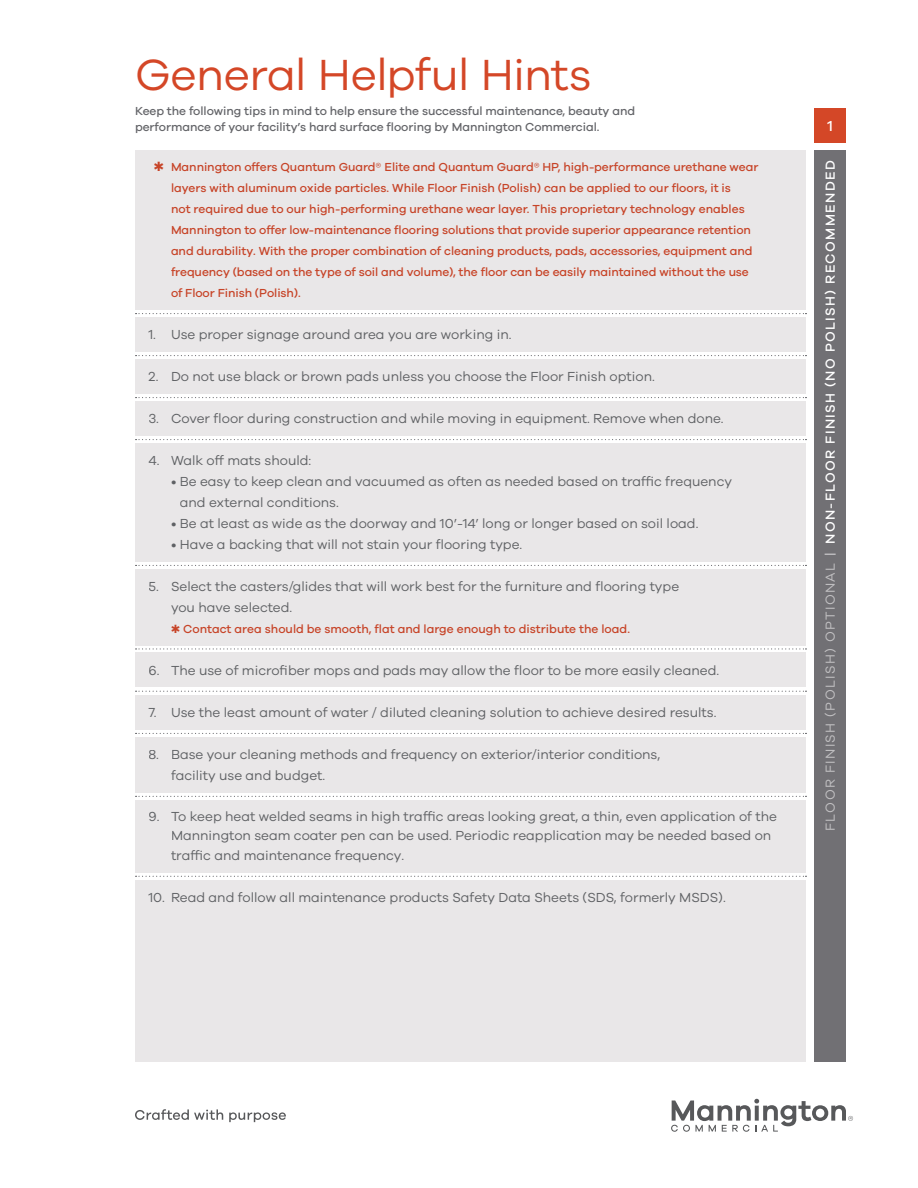
<style>
.page{position:relative;width:918px;height:1188px;background:#fff}
.page>*{position:absolute;margin:0;border:0;box-sizing:border-box;transform-origin:0 0}
.t1{font:45px "Galano Grotesque";letter-spacing:-.015em;color:#d44727}
.t2{font:500 15px "Galano Grotesque";color:#fff}
.t3{font:13.5px/21px "Galano Grotesque";color:#5f6164}
.t4{font:500 13.5px "Galano Grotesque";letter-spacing:.1em;color:#fff}
.t5{font:500 12px/21px "Galano Grotesque";letter-spacing:-.005em;color:#c74428}
.t6{font:500 12px/16.5px "Galano Grotesque";letter-spacing:-.005em;color:#646569}
.s1{font-weight:400;color:#c1c0c2}
.s2{color:#c1c0c2}
</style>
<div class="page">
<div style="left:135px;top:695px;width:671px;height:34px;background:#e9e7e8"></div>
<svg style="left:136px;top:691px;width:671px;height:1px"></svg>
<div style="left:135px;top:443px;width:671px;height:119px;background:#e9e7e8"></div>
<div style="left:135px;top:569px;width:671px;height:76px;background:#e9e7e8"></div>
<div style="left:135px;top:150px;width:671px;height:160px;background:#e9e7e8"></div>
<div style="left:135px;top:880px;width:671px;height:182px;background:#e9e7e8"></div>
<div style="left:135px;top:317px;width:671px;height:35px;background:#e9e7e8"></div>
<div style="left:814px;top:108px;width:32px;height:34px;background:#d44727"></div>
<div style="left:135px;top:359px;width:671px;height:35px;background:#e9e7e8"></div>
<div style="left:135px;top:653px;width:671px;height:34px;background:#e9e7e8"></div>
<div style="left:135px;top:800px;width:671px;height:73px;background:#e9e7e8"></div>
<div style="left:135px;top:737px;width:671px;height:56px;background:#e9e7e8"></div>
<div style="left:135px;top:401px;width:671px;height:35px;background:#e9e7e8"></div>
<div style="left:814px;top:150px;width:32px;height:912px;background:#717074"></div>
<svg style="left:136px;top:313px;width:671px;height:1px"></svg>
<svg style="left:136px;top:355px;width:671px;height:1px"></svg>
<svg style="left:136px;top:397px;width:671px;height:1px"></svg>
<svg style="left:136px;top:439px;width:671px;height:1px"></svg>
<svg style="left:136px;top:565px;width:671px;height:1px"></svg>
<svg style="left:136px;top:648px;width:671px;height:2px"></svg>
<svg style="left:136px;top:733px;width:671px;height:1px"></svg>
<svg style="left:136px;top:796px;width:671px;height:1px"></svg>
<svg style="left:136px;top:876px;width:671px;height:1px"></svg>
<svg style="left:671px;top:1099px;width:182px;height:33px"></svg>
<svg style="left:135px;top:1109px;width:151px;height:13px"></svg>
<h1 class="t1" style="left:135px;top:48px;width:458px">General Helpful Hints</h1>
<p class="t6" style="left:135px;top:102px;width:502px">Keep the following tips in mind to help ensure the successful maintenance, beauty and performance of your facility’s hard surface flooring by Mannington Commercial.</p>
<p class="t5" style="left:171px;top:156px;width:589px;text-indent:-17px">✱ Mannington offers Quantum Guard® Elite and Quantum Guard® HP, high-performance urethane wear layers with aluminum oxide particles. While Floor Finish ( Polish) can be applied to our floors, it is<br>not required due to our high-performing urethane wear layer. This proprietary technology enables Mannington to offer low-maintenance flooring solutions that provide superior appearance retention and durability. With the proper combination of cleaning products, pads, accessories, equipment and frequency (based on the type of soil and volume), the floor can be easily maintained without the use of Floor Finish (Polish).</p>
<p class="t3" style="left:148px;top:324px;width:365px">1. Use proper signage around area you are working in.</p>
<p class="t3" style="left:148px;top:366px;width:508px">2. Do not use black or brown pads unless you choose the Floor Finish option.</p>
<p class="t3" style="left:148px;top:408px;width:577px">3. Cover floor during construction and while moving in equipment. Remove when done.</p>
<p class="t3" style="left:148px;top:450px;width:164px">4. Walk off mats should:</p>
<p class="t3" style="left:180px;top:471px;width:554px;text-indent:-9px">• Be easy to keep clean and vacuumed as often as needed based on traffic frequency and external conditions.</p>
<p class="t3" style="left:171px;top:513px;width:529px">• Be at least as wide as the doorway and 10’-14’ long or longer based on soil load.</p>
<p class="t3" style="left:171px;top:534px;width:353px">• Have a backing that will not stain your flooring type.</p>
<p class="t3" style="left:171px;top:576px;width:510px;text-indent:-22px">5. Select the casters/glides that will work best for the furniture and flooring type you have selected.</p>
<p class="t5" style="left:171px;top:618px;width:460px">✱ Contact area should be smooth, flat and large enough to distribute the load.</p>
<p class="t3" style="left:148px;top:660px;width:572px">6. The use of microfiber mops and pads may allow the floor to be more easily cleaned.</p>
<p class="t3" style="left:148px;top:702px;width:569px">7. Use the least amount of water / diluted cleaning solution to achieve desired results.</p>
<p class="t3" style="left:171px;top:744px;width:491px;text-indent:-22px">8. Base your cleaning methods and frequency on exterior/interior conditions, facility use and budget.</p>
<p class="t3" style="left:171px;top:806px;width:608px;line-height:19.5px;text-indent:-22px">9. To keep heat welded seams in high traffic areas looking great, a thin, even application of the<br>Mannington seam coater pen can be used. Periodic reapplication may be needed based on traffic and maintenance frequency.</p>
<p class="t3" style="left:148px;top:886px;width:579px">10. Read and follow all maintenance products Safety Data Sheets (SDS, formerly MSDS).</p>
<p class="t2" style="left:828px;top:117px;width:7px">1</p>
<p class="t4" style="left:822px;top:831px;width:672px;rotate:-90deg"><span class="s1">FLOOR FINISH (POLISH) OPTIONAL</span> <span class="s2">|</span> NON-FLOOR FINISH (NO POLISH) RECOMMENDED</p>
</div>
